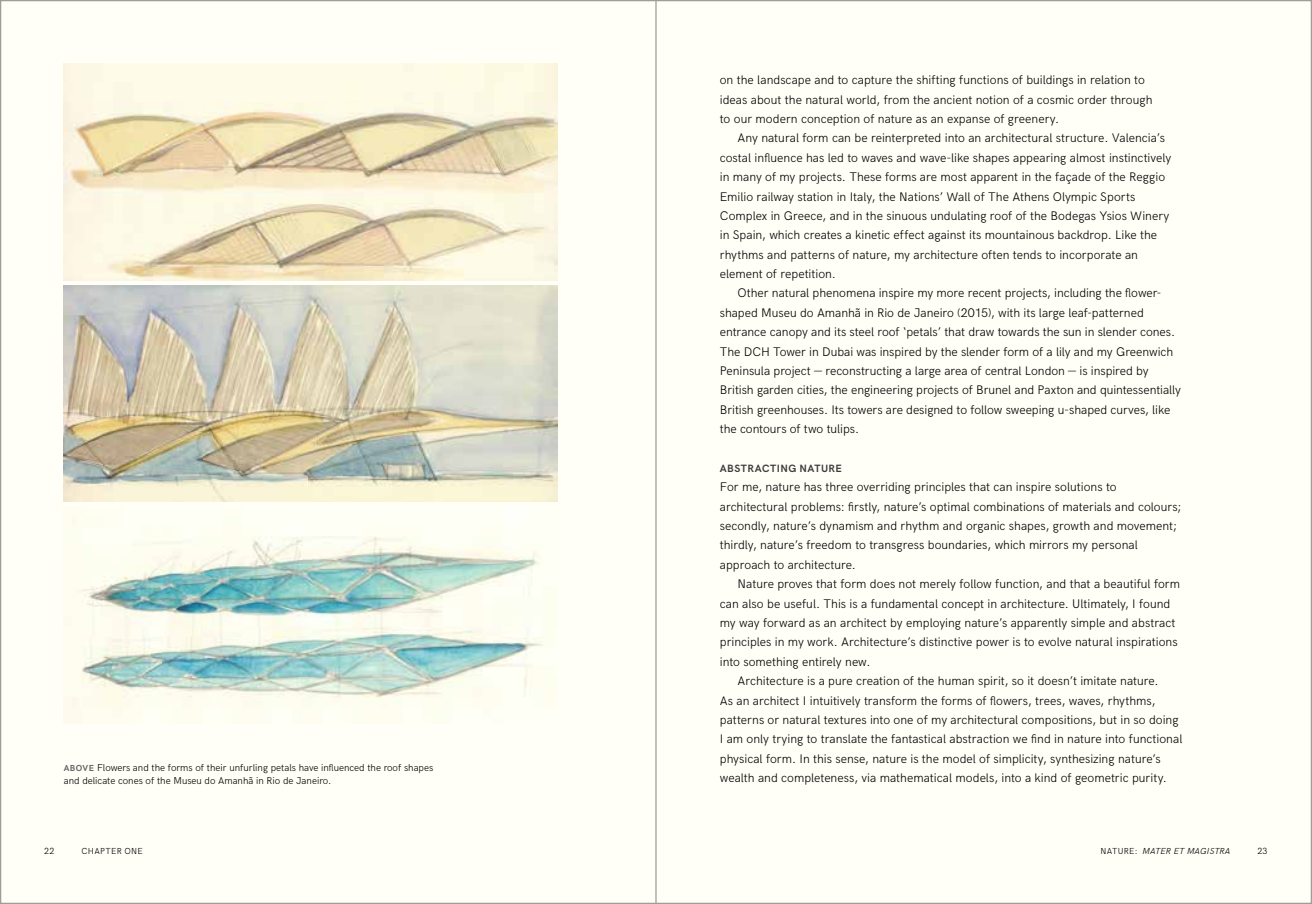
<style>
.page{position:relative;width:1312px;height:904px;background:#fff}
.page>*{position:absolute;margin:0;border:0;box-sizing:border-box;transform-origin:0 0}
.t1{font:300 12.5px/19.4px "HK Grotesk";color:#000}
.t2{font:700 10.62px "HK Grotesk";letter-spacing:.045em;color:#3c3c3b}
.t3{font:300 10px/13.8px "HK Grotesk";color:#000}
.t4{font:300 9px "HK Grotesk";color:#000}
.t5{font:italic 300 8.75px "HK Grotesk";letter-spacing:.015em;color:#000}
.t6{font:300 8.75px "HK Grotesk";letter-spacing:.035em;color:#000}
.s1{font-weight:700;font-size:8.75px;color:#646363}
.s2{font-style:inherit}
.s3{font-style:normal}
</style>
<div class="page">
<div style="left:0;top:0;width:1311px;height:904px;background:#fffef7"></div>
<img style="left:64px;top:286px;width:493px;height:216px">
<img style="left:72px;top:536px;width:471px;height:172px">
<img style="left:64px;top:64px;width:493px;height:216px">
<hr style="left:655px;top:0;width:1px;height:904px;background:#9d9d9c">
<p class="t3" style="left:64px;top:759px;width:371px"><span class="s1">ABOVE</span> Flowers and the forms of their unfurling petals have influenced the roof shapes and delicate cones of the Museu do Amanhã in Rio de Janeiro.</p>
<p class="t1" style="left:719px;top:69px;width:434px">on the landscape and to capture the shifting functions of buildings in relation to ideas about the natural world, from the ancient notion of a cosmic order through to our modern conception of nature as an expanse of greenery.</p>
<p class="t1" style="left:719px;top:127px;width:453px;text-indent:18px">Any natural form can be reinterpreted into an architectural structure. Valencia’s costal influence has led to waves and wave-like shapes appearing almost instinctively in many of my projects. These forms are most apparent in the façade of the Reggio Emilio railway station in Italy, the Nations’ Wall of The Athens Olympic Sports Complex in Greece, and in the sinuous undulating roof of the Bodegas Ysios Winery in Spain, which creates a kinetic effect against its mountainous backdrop. Like the rhythms and patterns of nature, my architecture often tends to incorporate an element of repetition.</p>
<p class="t1" style="left:719px;top:282px;width:462px;text-indent:18px">Other natural phenomena inspire my more recent projects, including the flower&shy;shaped Museu do Amanhã in Rio de Janeiro (2015), with its large leaf-patterned entrance canopy and its steel roof ‘petals’ that draw towards the sun in slender cones.<br>The DCH Tower in Dubai was inspired by the slender form of a lily and my Greenwich Peninsula project <span class="s2">—</span> reconstructing a large area of central London <span class="s2">—</span> is inspired by British garden cities, the engineering projects of Brunel and Paxton and quintessentially British greenhouses. Its towers are designed to follow sweeping u-shaped curves, like the contours of two tulips.</p>
<p class="t2" style="left:719px;top:460px;width:124px">ABSTRACTING NATURE</p>
<p class="t1" style="left:719px;top:476px;width:463px">For me, nature has three overriding principles that can inspire solutions to architectural problems: firstly, nature’s optimal combinations of materials and colours; secondly, nature’s dynamism and rhythm and organic shapes, growth and movement; thirdly, nature’s freedom to transgress boundaries, which mirrors my personal approach to architecture.</p>
<p class="t1" style="left:737px;top:573px;width:444px">Nature proves that form does not merely follow function, and that a beautiful form</p>
<p class="t1" style="left:719px;top:592px;width:452px">can also be useful. This is a fundamental concept in architecture. Ultimately, I found</p>
<p class="t1" style="left:719px;top:612px;width:457px">my way forward as an architect by employing nature’s apparently simple and abstract</p>
<p class="t1" style="left:719px;top:631px;width:459px">principles in my work. Architecture’s distinctive power is to evolve natural inspirations</p>
<p class="t1" style="left:719px;top:650px;width:152px">into something entirely new.</p>
<p class="t1" style="left:737px;top:670px;width:422px">Architecture is a pure creation of the human spirit, so it doesn’t imitate nature.</p>
<p class="t1" style="left:719px;top:689px;width:437px">As an architect I intuitively transform the forms of flowers, trees, waves, rhythms,</p>
<p class="t1" style="left:719px;top:709px;width:460px">patterns or natural textures into one of my architectural compositions, but in so doing</p>
<p class="t1" style="left:719px;top:728px;width:464px">I am only trying to translate the fantastical abstraction we find in nature into functional</p>
<p class="t1" style="left:719px;top:747px;width:442px">physical form. In this sense, nature is the model of simplicity, synthesizing nature’s</p>
<p class="t1" style="left:719px;top:767px;width:448px">wealth and completeness, via mathematical models, into a kind of geometric purity.</p>
<p class="t4" style="left:44px;top:844px;width:12px">22</p>
<p class="t6" style="left:82px;top:844px;width:63px">CHAPTER ONE</p>
<p class="t5" style="left:1100px;top:844px;width:131px"><span class="s3">NATURE:</span> MATER ET MAGISTRA</p>
<p class="t4" style="left:1257px;top:844px;width:12px">23</p>
</div>
